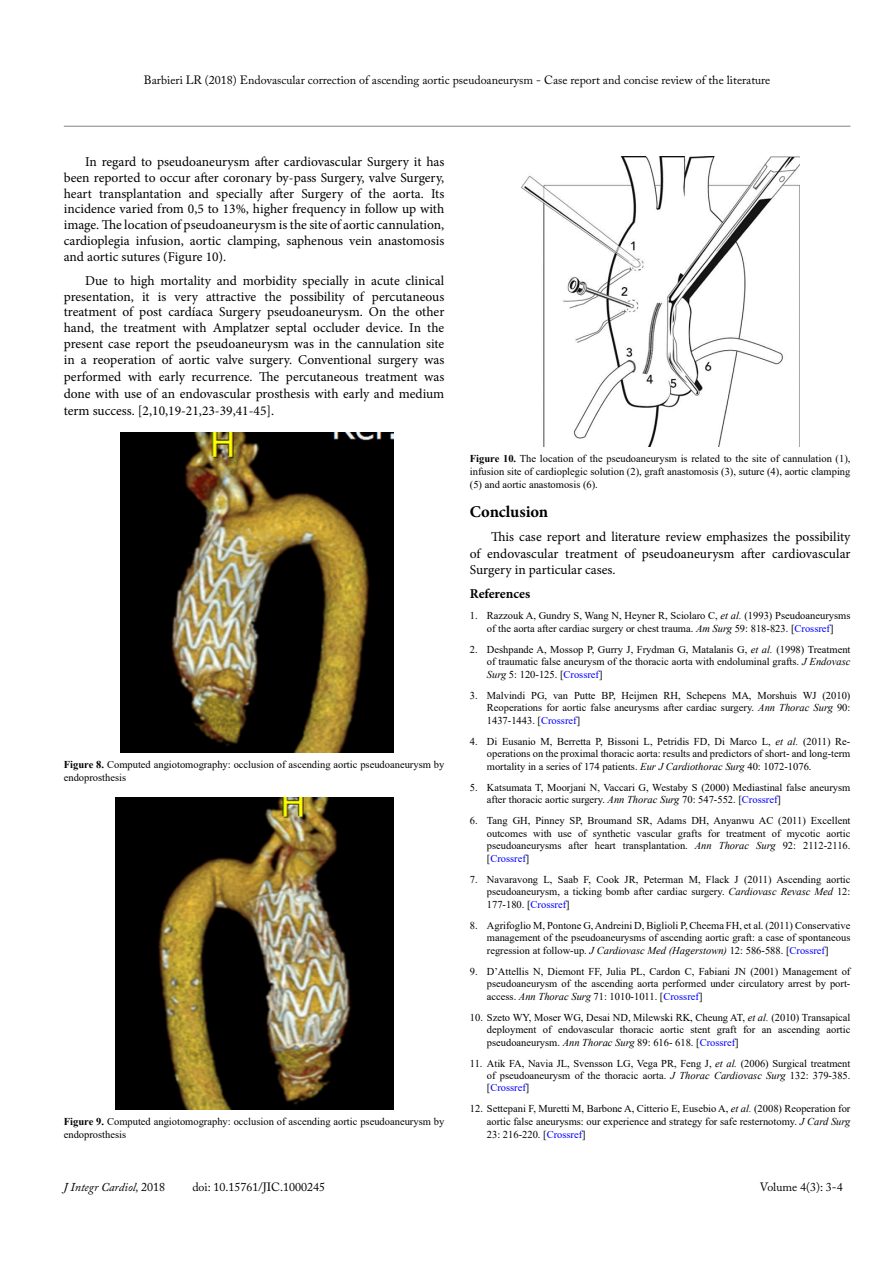
<style>
.page{position:relative;width:893px;height:1263px;background:#fff}
.page>*{position:absolute;margin:0;border:0;box-sizing:border-box;transform-origin:0 0}
.t1{font:700 16.5px "Minion Pro";letter-spacing:-.01em;color:#000}
.t2{font:13.5px/15.8px "Minion Pro";color:#000;text-align:justify}
.t3{font:700 13.5px "Minion Pro";letter-spacing:-.005em;color:#000}
.t4{font:12px "Adobe Caslon Pro";color:#000}
.t5{font:italic 12px "Adobe Caslon Pro";color:#000}
.t6{font:10.5px/12.5px "Times New Roman";color:#000;text-align:justify}
.s1{font-weight:700}
.s2{font-style:italic}
.s3{color:#00f}
.s4{font-style:normal}
</style>
<div class="page">
<hr style="left:64px;top:126px;width:786px;height:1px;background:#808285">
<img style="left:121px;top:432px;width:272px;height:320px">
<img style="left:115px;top:798px;width:278px;height:311px">
<img style="left:521px;top:156px;width:278px;height:291px">
<p class="t4" style="left:144px;top:73px;width:628px">Barbieri LR (2018) Endovascular correction of ascending aortic pseudoaneurysm - Case report and concise review of the literature</p>
<p class="t2" style="left:64px;top:154px;width:382px;text-indent:21px">In regard to pseudoaneurysm after cardiovascular Surgery it has been reported to occur after coronary by-pass Surgery, valve Surgery, heart transplantation and specially after Surgery of the aorta. Its incidence varied from 0,5 to 13%, higher frequency in follow up with image. The location of pseudoaneurysm is the site of aortic cannulation, cardioplegia infusion, aortic clamping, saphenous vein anastomosis and aortic sutures (Figure 10).</p>
<p class="t2" style="left:64px;top:273px;width:382px;text-indent:21px">Due to high mortality and morbidity specially in acute clinical presentation, it is very attractive the possibility of percutaneous treatment of post cardíaca Surgery pseudoaneurysm. On the other hand, the treatment with Amplatzer septal occluder device. In the present case report the pseudoaneurysm was in the cannulation site in a reoperation of aortic valve surgery. Conventional surgery was</p>
<p class="t2" style="left:64px;top:368px;width:382px;line-height:17.2px">performed with early recurrence. The percutaneous treatment was done with use of an endovascular prosthesis with early and medium term success. [2,10,19-21,23-39,41-45].</p>
<p class="t6" style="left:64px;top:758px;width:382px"><span class="s1">Figure 8.</span> Computed angiotomography: occlusion of ascending aortic pseudoaneurysm by endoprosthesis</p>
<p class="t6" style="left:64px;top:1115px;width:382px"><span class="s1">Figure 9.</span> Computed angiotomography: occlusion of ascending aortic pseudoaneurysm by endoprosthesis</p>
<p class="t6" style="left:470px;top:452px;width:382px"><span class="s1">Figure 10.</span> The location of the pseudoaneurysm is related to the site of cannulation (1), infusion site of cardioplegic solution (2), graft anastomosis (3), suture (4), aortic clamping (5) and aortic anastomosis (6).</p>
<h1 class="t1" style="left:470px;top:500px;width:80px">Conclusion</h1>
<p class="t2" style="left:470px;top:529px;width:382px;line-height:16.2px;text-indent:21px">This case report and literature review emphasizes the possibility of endovascular treatment of pseudoaneurysm after cardiovascular Surgery in particular cases.</p>
<p class="t3" style="left:470px;top:585px;width:62px">References</p>
<p class="t6" style="left:470px;top:609px;width:382px;text-align:center">1. Razzouk A, Gundry S, Wang N, Heyner R, Sciolaro C, <span class="s2">et al.</span> (1993) Pseudoaneurysms of the aorta after cardiac surgery or chest trauma. <span class="s2">Am Surg</span> 59: 818-823. [<span class="s3">Crossref</span>]</p>
<p class="t6" style="left:487px;top:643px;width:365px;text-indent:-17px">2. Deshpande A, Mossop P, Gurry J, Frydman G, Matalanis G, <span class="s2">et al.</span> (1998) Treatment of traumatic false aneurysm of the thoracic aorta with endoluminal grafts. <span class="s2">J Endovasc Surg</span> 5: 120-125. [<span class="s3">Crossref</span>]</p>
<p class="t6" style="left:487px;top:689px;width:365px;text-indent:-17px">3. Malvindi PG, van Putte BP, Heijmen RH, Schepens MA, Morshuis WJ (2010)<br>Reoperations for aortic false aneurysms after cardiac surgery. <span class="s2">Ann Thorac Surg</span> 90:<br>1437-1443. [<span class="s3">Crossref</span>]</p>
<p class="t6" style="left:487px;top:735px;width:365px;text-indent:-17px">4. Di Eusanio M, Berretta P, Bissoni L, Petridis FD, Di Marco L, <span class="s2">et al.</span> (2011) Re&shy;operations on the proximal thoracic aorta: results and predictors of short- and long-term mortality in a series of 174 patients. <span class="s2">Eur J Cardiothorac Surg</span> 40: 1072-1076.</p>
<p class="t6" style="left:487px;top:781px;width:365px;text-indent:-17px">5. Katsumata T, Moorjani N, Vaccari G, Westaby S (2000) Mediastinal false aneurysm after thoracic aortic surgery. <span class="s2">Ann Thorac Surg</span> 70: 547-552. [<span class="s3">Crossref</span>]</p>
<p class="t6" style="left:487px;top:814px;width:365px;text-indent:-17px">6. Tang GH, Pinney SP, Broumand SR, Adams DH, Anyanwu AC (2011) Excellent outcomes with use of synthetic vascular grafts for treatment of mycotic aortic pseudoaneurysms after heart transplantation. <span class="s2">Ann Thorac Surg</span> 92: 2112-2116. [<span class="s3">Crossref</span>]</p>
<p class="t6" style="left:487px;top:873px;width:365px;text-indent:-17px">7. Navaravong L, Saab F, Cook JR, Peterman M, Flack J (2011) Ascending aortic pseudoaneurysm, a ticking bomb after cardiac surgery. <span class="s2">Cardiovasc Revasc Med</span> 12:<br>177-180. [<span class="s3">Crossref</span>]</p>
<p class="t6" style="left:487px;top:918px;width:365px;text-indent:-17px">8. Agrifoglio M, Pontone G, Andreini D, Biglioli P, Cheema FH, et al. (2011) Conservative management of the pseudoaneurysms of ascending aortic graft: a case of spontaneous regression at follow-up. <span class="s2">J Cardiovasc Med (Hagerstown)</span> 12: 586-588. [<span class="s3">Crossref</span>]</p>
<p class="t6" style="left:487px;top:964px;width:365px;text-indent:-17px">9. D’Attellis N, Diemont FF, Julia PL, Cardon C, Fabiani JN (2001) Management of pseudoaneurysm of the ascending aorta performed under circulatory arrest by port&shy;access. <span class="s2">Ann Thorac Surg</span> 71: 1010-1011. [<span class="s3">Crossref</span>]</p>
<p class="t6" style="left:487px;top:1010px;width:365px;text-indent:-17px">10. Szeto WY, Moser WG, Desai ND, Milewski RK, Cheung AT, <span class="s2">et al.</span> (2010) Transapical deployment of endovascular thoracic aortic stent graft for an ascending aortic pseudoaneurysm. <span class="s2">Ann Thorac Surg</span> 89: 616- 618. [<span class="s3">Crossref</span>]</p>
<p class="t6" style="left:487px;top:1056px;width:365px;text-indent:-17px">11. Atik FA, Navia JL, Svensson LG, Vega PR, Feng J, <span class="s2">et al.</span> (2006) Surgical treatment of pseudoaneurysm of the thoracic aorta. <span class="s2">J Thorac Cardiovasc Surg</span> 132: 379-385. [<span class="s3">Crossref</span>]</p>
<p class="t6" style="left:487px;top:1102px;width:365px;text-indent:-17px">12. Settepani F, Muretti M, Barbone A, Citterio E, Eusebio A, <span class="s2">et al.</span> (2008) Reoperation for aortic false aneurysms: our experience and strategy for safe resternotomy. <span class="s2">J Card Surg </span>23: 216-220. [<span class="s3">Crossref</span>]</p>
<p class="t5" style="left:64px;top:1179px;width:103px">J Integr Cardiol, <span class="s4">2018</span></p>
<p class="t4" style="left:192px;top:1179px;width:134px">doi: 10.15761/JIC.1000245</p>
<p class="t4" style="left:760px;top:1180px;width:84px">Volume 4(3): 3-4</p>
</div>
